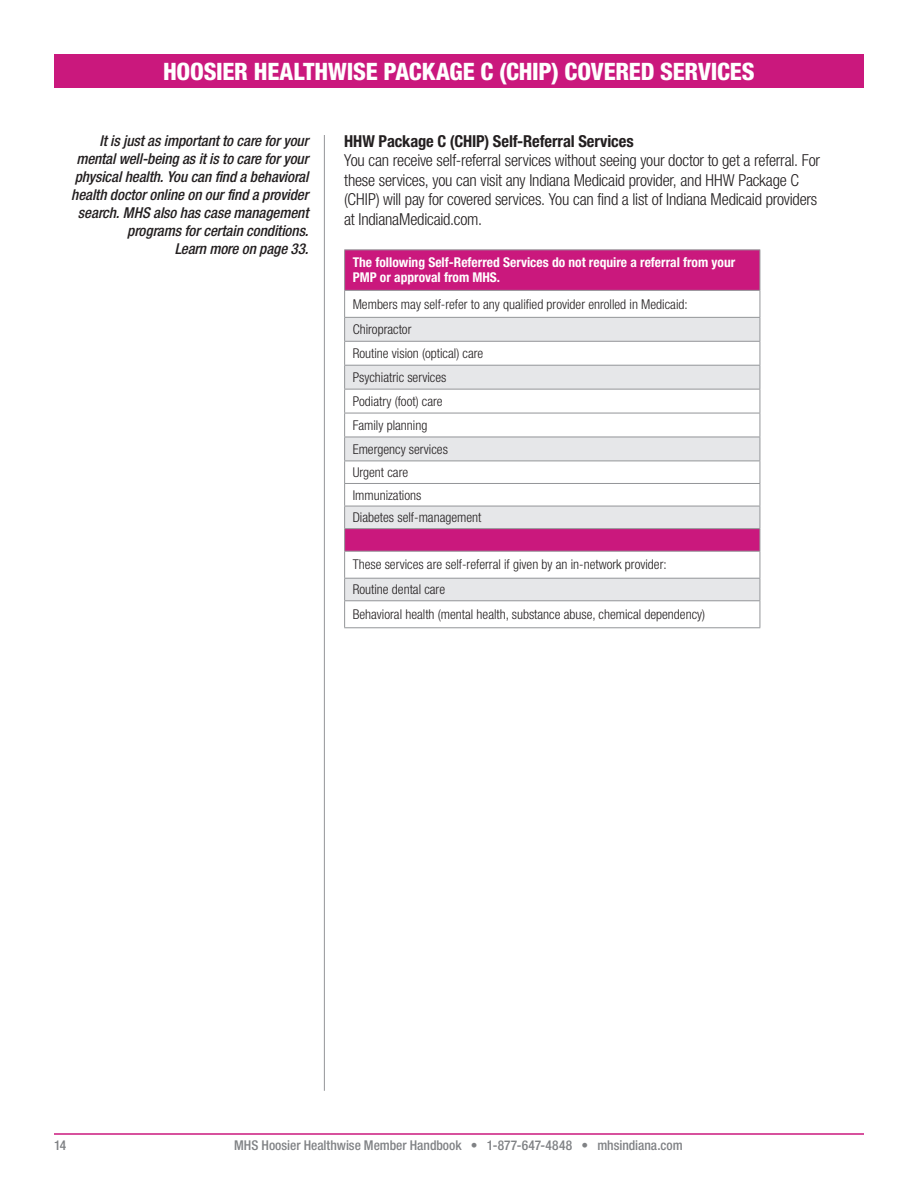
<style>
.page{position:relative;width:918px;height:1188px;background:#fff}
.page>*{position:absolute;margin:0;border:0;box-sizing:border-box;transform-origin:0 0}
.t1{font:800 condensed 24px "Helvetica Neue LT Std";letter-spacing:-.01em;color:#fff}
.t2{font:300 condensed 16.5px/19.5px "Helvetica Neue LT Std";letter-spacing:-.015em;color:#231f20}
.t3{font:700 condensed 16.5px "Helvetica Neue LT Std";letter-spacing:-.005em;color:#231f20}
.t4{font:italic 500 condensed 15px/18px "Helvetica Neue LT Std";letter-spacing:-.005em;color:#231f20;text-align:right}
.t5{font:300 condensed 13.5px "Helvetica Neue LT Std";color:#231f20}
.t6{font:700 condensed 13.5px/15px "Helvetica Neue LT Std";color:#fff}
.t7{font:500 condensed 13.5px "Helvetica Neue LT Std";color:#808285}
</style>
<div class="page">
<hr style="left:54px;top:1133px;width:810px;height:2px;background:#ca187d">
<hr style="left:324px;top:135px;width:1px;height:956px;background:#939598">
<div style="left:345px;top:250px;width:415px;height:40px;background:#ca187d"></div>
<hr style="left:344px;top:627px;width:416px;height:1px;background:#939598">
<hr style="left:344px;top:249px;width:416px;height:1px;background:#939598">
<hr style="left:344px;top:250px;width:1px;height:40px;background:#939598">
<hr style="left:760px;top:250px;width:1px;height:40px;background:#939598">
<hr style="left:344px;top:290px;width:416px;height:1px;background:#939598">
<svg style="left:344px;top:291px;width:417px;height:336px"></svg>
<div style="left:54px;top:54px;width:810px;height:33px;background:#ca187d"></div>
<h1 class="t1" style="left:163px;top:57px;width:593px">HOOSIER HEALTHWISE PACKAGE C (CHIP) COVERED SERVICES</h1>
<p class="t4" style="left:71px;top:132px;width:239px">It is just as important to care for your mental well-being as it is to care for your physical health. You can find a behavioral health doctor online on our find a provider search. MHS also has case management programs for certain conditions.<br>Learn more on page 33.</p>
<h4 class="t3" style="left:344px;top:131px;width:291px">HHW Package C (CHIP) Self-Referral Services</h4>
<p class="t2" style="left:344px;top:151px;width:477px">You can receive self-referral services without seeing your doctor to get a referral. For these services, you can visit any Indiana Medicaid provider, and HHW Package C (CHIP) will pay for covered services. You can find a list of Indiana Medicaid providers at IndianaMedicaid.com.</p>
<h5 class="t6" style="left:353px;top:255px;width:384px">The following Self-Referred Services do not require a referral from your<br>PMP or approval from MHS.</h5>
<p class="t5" style="left:353px;top:296px;width:337px">Members may self-refer to any qualified provider enrolled in Medicaid:</p>
<p class="t5" style="left:353px;top:322px;width:60px">Chiropractor</p>
<p class="t5" style="left:353px;top:346px;width:132px">Routine vision (optical) care</p>
<p class="t5" style="left:353px;top:369px;width:95px">Psychiatric services</p>
<p class="t5" style="left:353px;top:393px;width:91px">Podiatry (foot) care</p>
<p class="t5" style="left:353px;top:417px;width:76px">Family planning</p>
<p class="t5" style="left:353px;top:441px;width:97px">Emergency services</p>
<p class="t5" style="left:353px;top:464px;width:57px">Urgent care</p>
<p class="t5" style="left:353px;top:487px;width:70px">Immunizations</p>
<p class="t5" style="left:353px;top:510px;width:130px">Diabetes self-management</p>
<p class="t5" style="left:353px;top:557px;width:315px">These services are self-referral if given by an in-network provider:</p>
<p class="t5" style="left:353px;top:582px;width:94px">Routine dental care</p>
<p class="t5" style="left:353px;top:607px;width:354px">Behavioral health (mental health, substance abuse, chemical dependency)</p>
<p class="t7" style="left:54px;top:1137px;width:14px">14</p>
<p class="t7" style="left:234px;top:1137px;width:450px">MHS Hoosier Healthwise Member Handbook • 1-877-647-4848 • mhsindiana.com</p>
</div>
